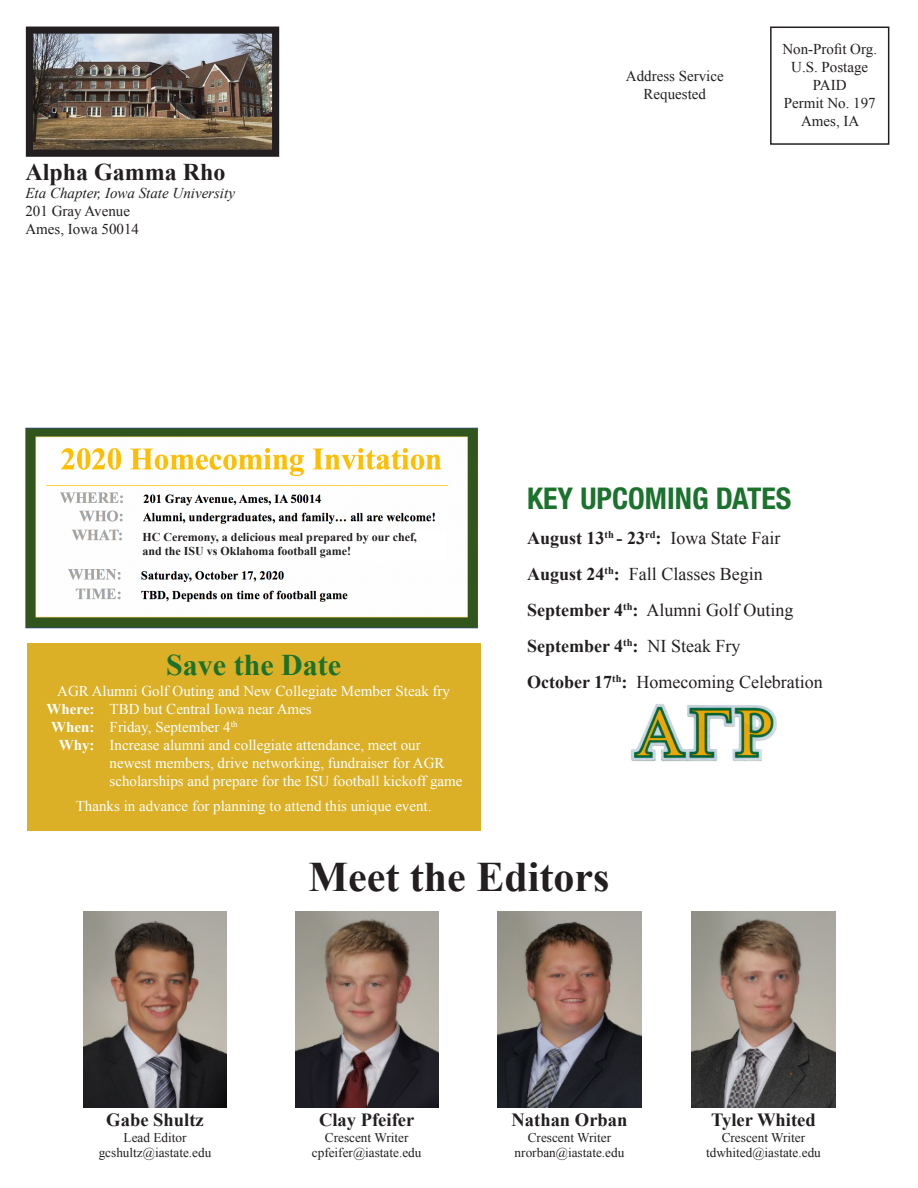
<style>
.page{position:relative;width:918px;height:1188px;background:#fff}
.page>*{position:absolute;margin:0;border:0;box-sizing:border-box;transform-origin:0 0}
.t1{font:700 42px "Times New Roman";color:#231f20}
.t2{font:700 condensed 30px "Helvetica Neue";color:#1a722d}
.t3{font:700 30px "Times New Roman";color:#1a722d}
.t4{font:700 24px "Times New Roman";color:#231f20}
.t5{font:700 18.6px "Times New Roman";color:#231f20}
.t6{font:18px "Times New Roman";color:#231f20}
.t7{font:700 18px "Times New Roman";color:#231f20}
.t8{font:15px "Times New Roman";color:#fff}
.t9{font:15px "Times New Roman";color:#231f20}
.t10{font:italic 15px "Times New Roman";color:#231f20}
.t11{font:13.2px "Times New Roman";color:#231f20}
.t12{font:700 12px/14.4px "Times New Roman";color:#231f20}
.s1{font-weight:700}
.s2{font-weight:400}
</style>
<div class="page">
<img style="left:83px;top:911px;width:144px;height:197px">
<img style="left:295px;top:911px;width:143px;height:197px">
<img style="left:498px;top:911px;width:143px;height:197px">
<img style="left:692px;top:911px;width:143px;height:197px">
<img style="left:34px;top:35px;width:237px;height:114px">
<div style="left:26px;top:27px;width:253px;height:130px;border:7px solid #231f20"></div>
<div style="left:770px;top:27px;width:119px;height:118px;border:2px solid #231f20"></div>
<img style="left:631px;top:704px;width:146px;height:59px">
<img style="left:25px;top:427px;width:453px;height:202px">
<div style="left:27px;top:643px;width:453px;height:188px;background:#dbaf26"></div>
<div style="left:138px;top:531px;width:308px;height:30px;background:#fff"></div>
<p class="t4" style="left:25px;top:155px;width:202px">Alpha Gamma Rho</p>
<p class="t10" style="left:25px;top:182px;width:211px">Eta Chapter, Iowa State University</p>
<p class="t9" style="left:25px;top:201px;width:106px">201 Gray Avenue</p>
<p class="t9" style="left:25px;top:219px;width:115px">Ames, Iowa 50014</p>
<p class="t9" style="left:626px;top:66px;width:99px">Address Service</p>
<p class="t9" style="left:644px;top:84px;width:64px">Requested</p>
<p class="t9" style="left:782px;top:39px;width:96px">Non-Profit Org.</p>
<p class="t9" style="left:791px;top:57px;width:79px">U.S. Postage</p>
<p class="t9" style="left:813px;top:75px;width:35px">PAID</p>
<p class="t9" style="left:784px;top:93px;width:94px">Permit No. 197</p>
<p class="t9" style="left:801px;top:111px;width:60px">Ames, IA</p>
<p class="t12" style="left:143px;top:529px;width:276px">HC Ceremony, a delicious meal prepared by our chef, and the ISU vs Oklahoma football game!</p>
<p class="t3" style="left:166px;top:644px;width:176px">Save the Date</p>
<p class="t8" style="left:57px;top:681px;width:394px">AGR Alumni Golf Outing and New Collegiate Member Steak fry</p>
<p class="t8" style="left:47px;top:699px;width:267px"><span class="s1">Where:</span> TBD but Central Iowa near Ames</p>
<p class="t8" style="left:51px;top:717px;width:188px"><span class="s1">When:</span> Friday, September 4<sup>th</sup></p>
<p class="t8" style="left:59px;top:735px;width:363px"><span class="s1">Why:</span> Increase alumni and collegiate attendance, meet our</p>
<p class="t8" style="left:110px;top:753px;width:336px">newest members, drive networking, fundraiser for AGR</p>
<p class="t8" style="left:110px;top:771px;width:354px">scholarships and prepare for the ISU football kickoff game</p>
<p class="t8" style="left:76px;top:796px;width:357px">Thanks in advance for planning to attend this unique event.</p>
<p class="t2" style="left:527px;top:480px;width:266px">KEY UPCOMING DATES</p>
<p class="t6" style="left:527px;top:525px;width:255px"><span class="s1">August 13</span><sup>th</sup> <span class="s1">- 23</span><sup>rd</sup><span class="s1">:</span> Iowa State Fair</p>
<p class="t6" style="left:527px;top:561px;width:237px"><span class="s1">August 24</span><sup>th</sup><span class="s1">:</span> Fall Classes Begin</p>
<p class="t6" style="left:527px;top:597px;width:268px"><span class="s1">September 4</span><sup>th</sup><span class="s1">:</span> Alumni Golf Outing</p>
<p class="t7" style="left:527px;top:633px;width:215px">September 4<sup>th</sup>: <span class="s2">NI Steak Fry</span></p>
<p class="t6" style="left:527px;top:669px;width:297px"><span class="s1">October 17</span><sup>th</sup><span class="s1">:</span> Homecoming Celebration</p>
<p class="t5" style="left:106px;top:1107px;width:99px">Gabe Shultz</p>
<p class="t11" style="left:124px;top:1129px;width:64px">Lead Editor</p>
<p class="t11" style="left:99px;top:1144px;width:114px">gcshultz@iastate.edu</p>
<p class="t1" style="left:309px;top:848px;width:302px">Meet the Editors</p>
<p class="t5" style="left:319px;top:1107px;width:97px">Clay Pfeifer</p>
<p class="t11" style="left:325px;top:1129px;width:85px">Crescent Writer</p>
<p class="t11" style="left:312px;top:1144px;width:111px">cpfeifer@iastate.edu</p>
<p class="t5" style="left:512px;top:1107px;width:117px">Nathan Orban</p>
<p class="t11" style="left:528px;top:1129px;width:85px">Crescent Writer</p>
<p class="t11" style="left:515px;top:1144px;width:111px">nrorban@iastate.edu</p>
<p class="t5" style="left:711px;top:1107px;width:106px">Tyler Whited</p>
<p class="t11" style="left:722px;top:1129px;width:85px">Crescent Writer</p>
<p class="t11" style="left:706px;top:1144px;width:116px">tdwhited@iastate.edu</p>
</div>
